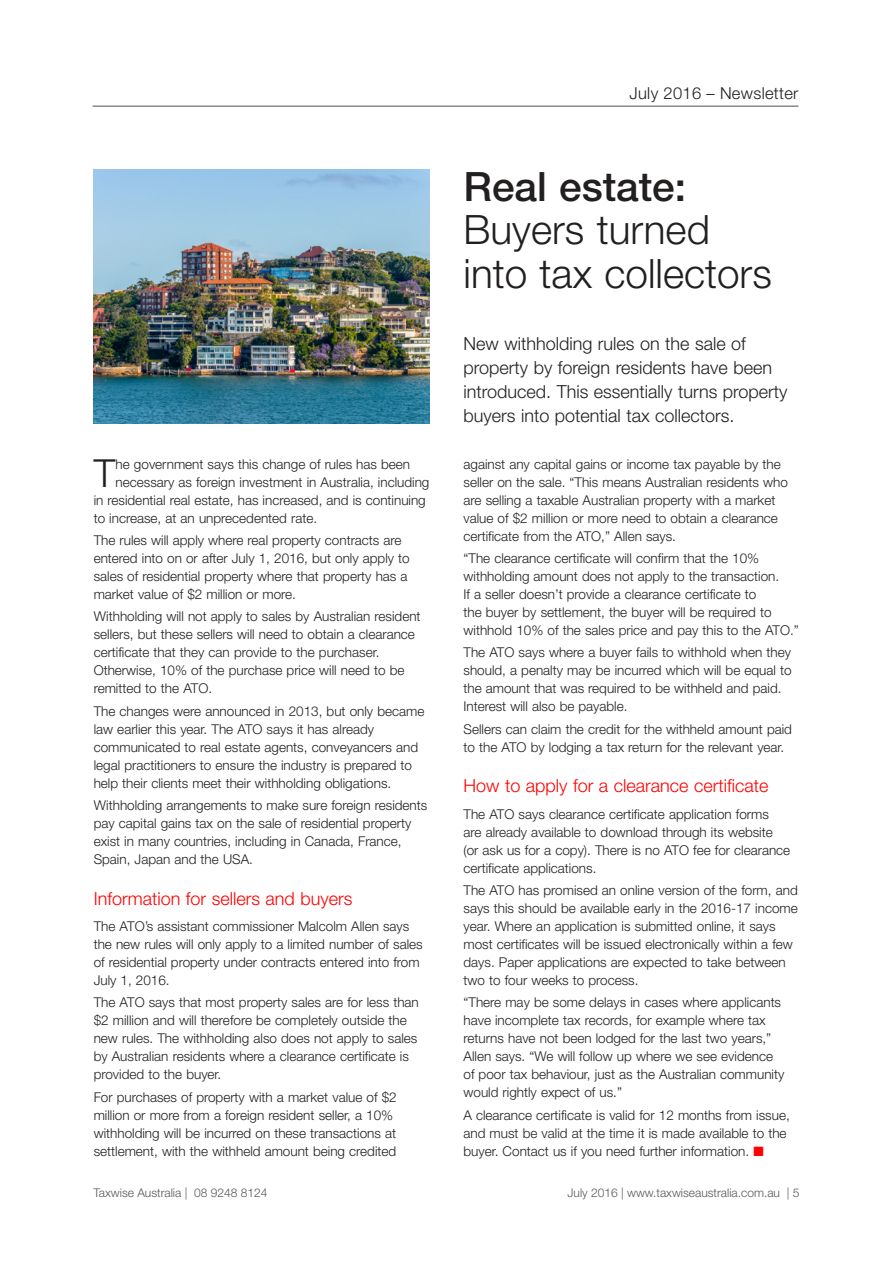
<style>
.page{position:relative;width:893px;height:1263px;background:#fff}
.page>*{position:absolute;margin:0;border:0;box-sizing:border-box;transform-origin:0 0}
.t1{font:300 40.5px/43.5px "Helvetica Neue";color:#221f1f}
.t2{font:500 40.5px "Helvetica Neue";color:#221f1f}
.t3{font:300 38.7px "Helvetica Neue";color:#221f1f}
.t4{font:300 18px/24px "Helvetica Neue";color:#221f1f}
.t5{font:300 18px "Helvetica Neue";color:#f00}
.t6{font:300 16.5px "Helvetica Neue";letter-spacing:.02em;color:#221f1f}
.t7{font:300 13.5px/18px "Helvetica Neue";color:#221f1f}
.t8{font:300 12px "Helvetica Neue";color:#57585a}
.s1{color:#f00}
</style>
<div class="page">
<hr style="left:93px;top:106px;width:705px;height:1px;background:#221f1f">
<img style="left:94px;top:169px;width:335px;height:254px">
<p class="t6" style="left:629px;top:86px;width:170px">July 2016 – Newsletter</p>
<h1 class="t2" style="left:463px;top:171px;width:224px">Real estate:</h1>
<h1 class="t1" style="left:463px;top:211px;width:310px">Buyers turned into tax collectors</h1>
<h2 class="t3" style="left:94px;top:456px;width:23px">T</h2>
<p class="t7" style="left:116px;top:456px;width:296px">he government says this change of rules has been</p>
<p class="t7" style="left:116px;top:474px;width:315px">necessary as foreign investment in Australia, including</p>
<p class="t7" style="left:94px;top:492px;width:334px">in residential real estate, has increased, and is continuing</p>
<p class="t7" style="left:94px;top:510px;width:225px">to increase, at an unprecedented rate.</p>
<p class="t7" style="left:94px;top:532px;width:318px">The rules will apply where real property contracts are entered into on or after July 1, 2016, but only apply to sales of residential property where that property has a market value of $2 million or more.</p>
<p class="t7" style="left:94px;top:608px;width:328px">Withholding will not apply to sales by Australian resident sellers, but these sellers will need to obtain a clearance certificate that they can provide to the purchaser.<br>Otherwise, 10% of the purchase price will need to be remitted to the ATO.</p>
<p class="t7" style="left:94px;top:703px;width:332px">The changes were announced in 2013, but only became law earlier this year. The ATO says it has already communicated to real estate agents, conveyancers and legal practitioners to ensure the industry is prepared to help their clients meet their withholding obligations.</p>
<p class="t7" style="left:94px;top:797px;width:335px">Withholding arrangements to make sure foreign residents pay capital gains tax on the sale of residential property exist in many countries, including in Canada, France, Spain, Japan and the USA.</p>
<h3 class="t5" style="left:94px;top:890px;width:260px">Information for sellers and buyers</h3>
<p class="t7" style="left:94px;top:918px;width:330px">The ATO’s assistant commissioner Malcolm Allen says the new rules will only apply to a limited number of sales of residential property under contracts entered into from July 1, 2016.</p>
<p class="t7" style="left:94px;top:994px;width:327px">The ATO says that most property sales are for less than $2 million and will therefore be completely outside the new rules. The withholding also does not apply to sales by Australian residents where a clearance certificate is provided to the buyer.</p>
<p class="t7" style="left:94px;top:1089px;width:305px">For purchases of property with a market value of $2 million or more from a foreign resident seller, a 10% withholding will be incurred on these transactions at settlement, with the withheld amount being credited</p>
<h3 class="t4" style="left:463px;top:333px;width:326px">New withholding rules on the sale of property by foreign residents have been introduced. This essentially turns property buyers into potential tax collectors.</h3>
<p class="t7" style="left:463px;top:456px;width:326px">against any capital gains or income tax payable by the seller on the sale. “This means Australian residents who are selling a taxable Australian property with a market value of $2 million or more need to obtain a clearance certificate from the ATO,” Allen says.</p>
<p class="t7" style="left:463px;top:550px;width:337px">“The clearance certificate will confirm that the 10% withholding amount does not apply to the transaction.<br>If a seller doesn’t provide a clearance certificate to<br>the buyer by settlement, the buyer will be required to withhold 10% of the sales price and pay this to the ATO.”</p>
<p class="t7" style="left:463px;top:644px;width:330px">The ATO says where a buyer fails to withhold when they should, a penalty may be incurred which will be equal to the amount that was required to be withheld and paid.<br>Interest will also be payable.</p>
<p class="t7" style="left:463px;top:721px;width:330px">Sellers can claim the credit for the withheld amount paid to the ATO by lodging a tax return for the relevant year.</p>
<h3 class="t5" style="left:463px;top:778px;width:306px">How to apply for a clearance certificate</h3>
<p class="t7" style="left:463px;top:806px;width:328px">The ATO says clearance certificate application forms are already available to download through its website (or ask us for a copy). There is no ATO fee for clearance certificate applications.</p>
<p class="t7" style="left:463px;top:882px;width:336px">The ATO has promised an online version of the form, and says this should be available early in the 2016-17 income year. Where an application is submitted online, it says most certificates will be issued electronically within a few days. Paper applications are expected to take between two to four weeks to process.</p>
<p class="t7" style="left:463px;top:994px;width:322px">“There may be some delays in cases where applicants have incomplete tax records, for example where tax returns have not been lodged for the last two years,” Allen says. “We will follow up where we see evidence of poor tax behaviour, just as the Australian community would rightly expect of us.”</p>
<p class="t7" style="left:463px;top:1107px;width:328px">A clearance certificate is valid for 12 months from issue, and must be valid at the time it is made available to the buyer. Contact us if you need further information. <span class="s1">■</span></p>
<p class="t8" style="left:94px;top:1187px;width:175px">Taxwise Australia | 08 9248 8124</p>
<p class="t8" style="left:568px;top:1187px;width:233px">July 2016 | www.taxwiseaustralia.com.au | 5</p>
</div>
